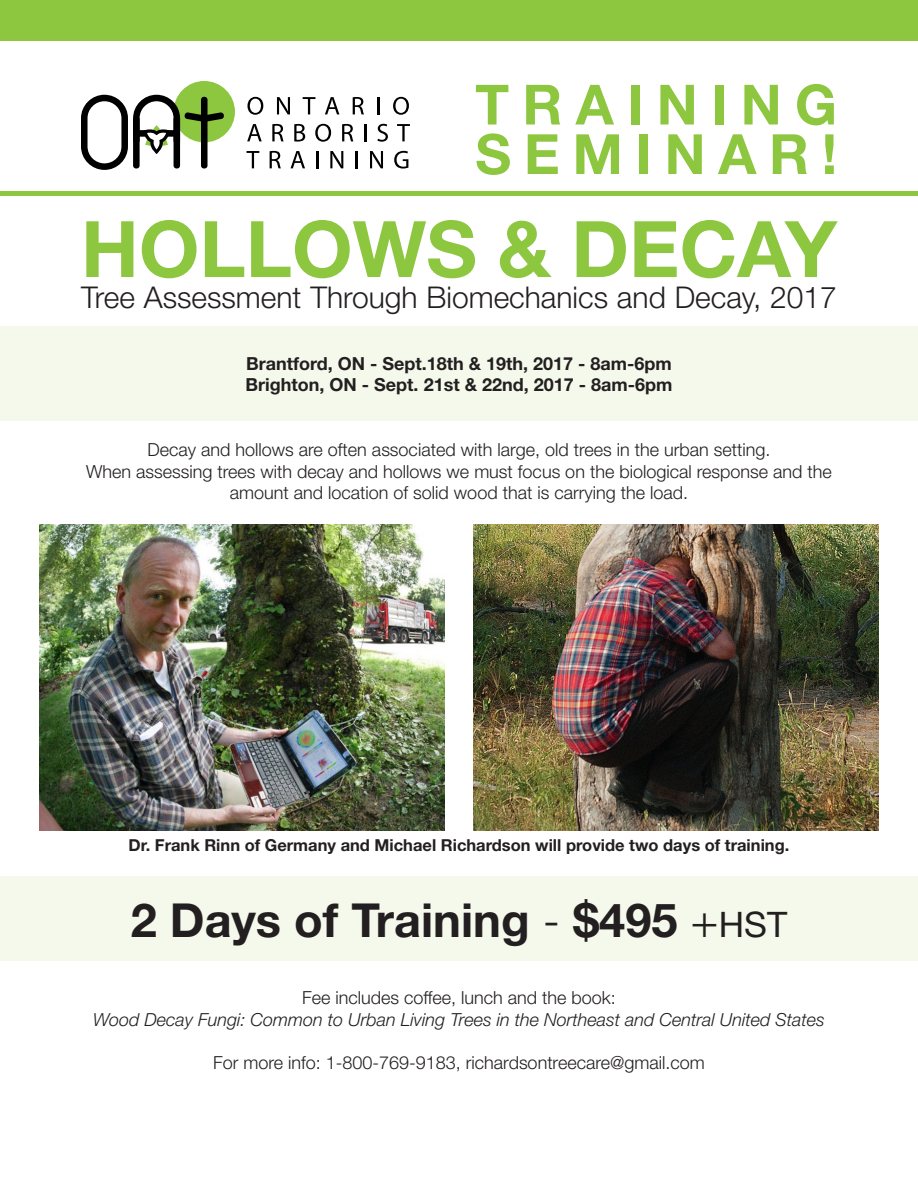
<style>
.page{position:relative;width:918px;height:1188px;background:#fff}
.page>*{position:absolute;margin:0;border:0;box-sizing:border-box;transform-origin:0 0}
.t1{font:700 78px "Helvetica Neue LT";color:#8dc63f}
.t2{font:700 55.5px "Helvetica Neue LT";letter-spacing:.24em;color:#8dc63f}
.t3{font:700 46.95px "Helvetica Neue LT";color:#231f20}
.t4{font:300 30px "Helvetica Neue LT";color:#231f20}
.t5{font:300 18px/21.6px "Helvetica Neue LT";color:#231f20;text-align:center}
.t6{font:700 18px/21.6px "Helvetica Neue LT";color:#231f20}
.t7{font:italic 300 18px "Helvetica Neue LT";color:#231f20}
.t8{font:700 16.5px "Helvetica Neue LT";color:#231f20}
.s1{font-weight:300}
.s2{font-weight:400;font-size:35.25px}
</style>
<div class="page">
<div style="left:174px;top:81px;width:61px;height:61px;background:#8dc63f;border-radius:50%"></div>
<svg style="left:81px;top:95px;width:143px;height:75px"></svg>
<svg style="left:247px;top:97px;width:16px;height:18px"></svg>
<svg style="left:277px;top:97px;width:13px;height:17px"></svg>
<svg style="left:303px;top:97px;width:12px;height:17px"></svg>
<svg style="left:325px;top:97px;width:14px;height:17px"></svg>
<svg style="left:353px;top:97px;width:11px;height:17px"></svg>
<svg style="left:377px;top:97px;width:2px;height:17px"></svg>
<svg style="left:393px;top:97px;width:16px;height:18px"></svg>
<svg style="left:247px;top:124px;width:15px;height:17px"></svg>
<svg style="left:272px;top:124px;width:12px;height:17px"></svg>
<svg style="left:294px;top:124px;width:11px;height:18px"></svg>
<svg style="left:315px;top:124px;width:16px;height:18px"></svg>
<svg style="left:342px;top:124px;width:11px;height:17px"></svg>
<svg style="left:364px;top:124px;width:2px;height:17px"></svg>
<svg style="left:377px;top:124px;width:11px;height:18px"></svg>
<svg style="left:397px;top:124px;width:13px;height:17px"></svg>
<svg style="left:247px;top:151px;width:12px;height:17px"></svg>
<svg style="left:270px;top:151px;width:11px;height:17px"></svg>
<svg style="left:291px;top:151px;width:14px;height:17px"></svg>
<svg style="left:316px;top:151px;width:2px;height:17px"></svg>
<svg style="left:330px;top:151px;width:13px;height:17px"></svg>
<svg style="left:356px;top:151px;width:2px;height:17px"></svg>
<svg style="left:370px;top:151px;width:13px;height:17px"></svg>
<svg style="left:394px;top:151px;width:14px;height:18px"></svg>
<div style="left:0;top:0;width:918px;height:40px;background:#8dc63f"></div>
<hr style="left:0;top:191px;width:918px;height:4px;background:#8dc63f">
<div style="left:0;top:326px;width:918px;height:94px;background:#f4f9ec"></div>
<img style="left:474px;top:524px;width:405px;height:307px">
<img style="left:39px;top:524px;width:405px;height:307px">
<div style="left:0;top:876px;width:918px;height:85px;background:#f4f9ec"></div>
<p class="t2" style="left:475px;top:70px;width:363px">TRAINING</p>
<p class="t2" style="left:475px;top:120px;width:363px">SEMINAR!</p>
<p class="t1" style="left:81px;top:201px;width:758px">HOLLOWS &amp; DECAY</p>
<p class="t4" style="left:81px;top:279px;width:757px">Tree Assessment Through Biomechanics and Decay, 2017</p>
<p class="t6" style="left:246px;top:352px;width:428px">Brantford, ON - Sept.18th &amp; 19th, 2017 - 8am-6pm<br>Brighton, ON - Sept. 21st &amp; 22nd, 2017 - 8am-6pm</p>
<p class="t5" style="left:148px;top:439px;width:624px">Decay and hollows are often associated with large, old trees in the urban setting.</p>
<p class="t5" style="left:86px;top:460px;width:747px">When assessing trees with decay and hollows we must focus on the biological response and the amount and location of solid wood that is carrying the load.</p>
<p class="t8" style="left:129px;top:835px;width:662px">Dr. Frank Rinn of Germany and Michael Richardson will provide two days of training.</p>
<p class="t3" style="left:131px;top:891px;width:658px">2 Days of Training <span class="s1">-</span> $495 <span class="s1">+</span><span class="s2">HST</span></p>
<p class="t5" style="left:302px;top:986px;width:315px">Fee includes coffee, lunch and the book:</p>
<p class="t7" style="left:93px;top:1008px;width:733px">Wood Decay Fungi: Common to Urban Living Trees in the Northeast and Central United States</p>
<p class="t5" style="left:213px;top:1051px;width:493px">For more info: 1-800-769-9183, richardsontreecare@gmail.com</p>
</div>
